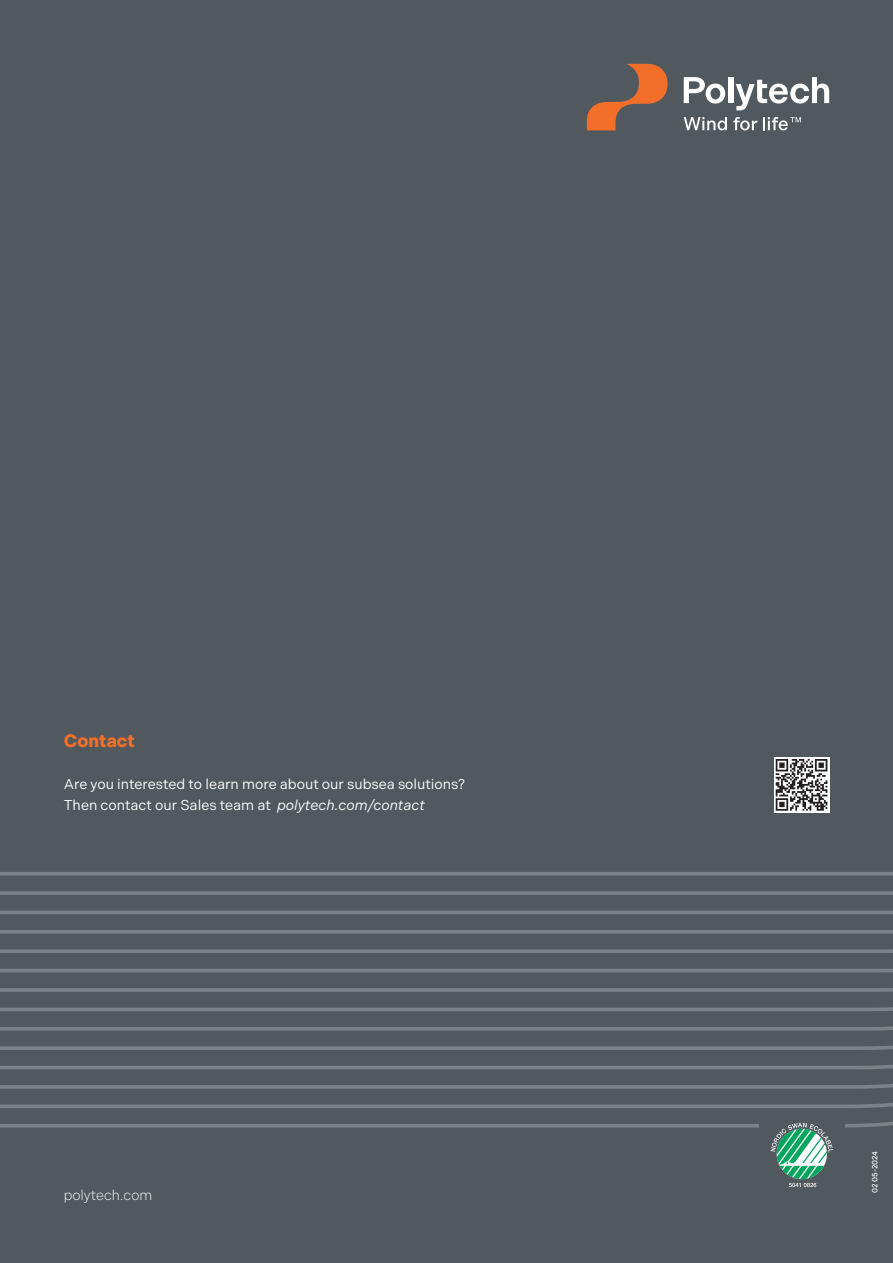
<style>
.page{position:relative;width:893px;height:1263px;background:#51595e}
.page>*{position:absolute;margin:0;border:0;box-sizing:border-box;transform-origin:0 0}
.t1{font:700 18px "Indivisible";color:#f36e28}
.t2{font:14.25px "Indivisible";color:#fff}
.t3{font:300 14.25px "Indivisible";color:#fff}
.Subheader_no_span{font:500 7.5px "Indivisible";color:#fff}
.s1{font-style:italic}
</style>
<div class="page">
<svg style="left:587px;top:64px;width:81px;height:66px"></svg>
<svg style="left:733px;top:117px;width:24px;height:13px"></svg>
<svg style="left:684px;top:117px;width:43px;height:13px"></svg>
<div style="left:728px;top:77px;width:5px;height:26px;background:#fff"></div>
<svg style="left:684px;top:77px;width:41px;height:27px"></svg>
<svg style="left:736px;top:77px;width:93px;height:33px"></svg>
<svg style="left:763px;top:117px;width:38px;height:13px"></svg>
<svg style="left:0;top:1121px;width:893px;height:6px"></svg>
<svg style="left:0;top:1103px;width:893px;height:5px;fill:#7b8285"></svg>
<svg style="left:0;top:1069px;width:893px;height:20px"></svg>
<svg style="left:0;top:1065px;width:893px;height:4px;fill:#7b8285"></svg>
<svg style="left:0;top:1030px;width:893px;height:20px"></svg>
<svg style="left:0;top:1026px;width:893px;height:4px;fill:#7b8285"></svg>
<svg style="left:0;top:1007px;width:893px;height:4px;fill:#7b8285"></svg>
<svg style="left:0;top:972px;width:893px;height:20px"></svg>
<hr style="left:0;top:969px;width:893px;height:3px;background:#7b8285">
<svg style="left:0;top:949px;width:893px;height:4px;background:#767d80"></svg>
<svg style="left:0;top:914px;width:893px;height:20px"></svg>
<svg style="left:0;top:910px;width:893px;height:4px;fill:#7b8285"></svg>
<svg style="left:0;top:875px;width:893px;height:20px"></svg>
<svg style="left:0;top:757px;width:893px;height:118px"></svg>
<svg style="left:774px;top:757px;width:55px;height:55px"></svg>
<svg style="left:776px;top:759px;width:51px;height:52px;background:#8f8d8d"></svg>
<div style="left:759px;top:1114px;width:85px;height:76px;background:#51595e"></div>
<svg style="left:771px;top:1123px;width:62px;height:64px"></svg>
<p class="t1" style="left:64px;top:730px;width:73px">Contact</p>
<p class="t2" style="left:64px;top:776px;width:403px">Are you interested to learn more about our subsea solutions?</p>
<p class="t2" style="left:64px;top:797px;width:363px">Then contact our Sales team at <span class="s1">polytech.com/contact</span></p>
<p class="t3" style="left:64px;top:1187px;width:90px">polytech.com</p>
<p class="Subheader_no_span" style="left:870px;top:1193px;width:43px;rotate:-90deg">02 05-2024</p>
</div>
